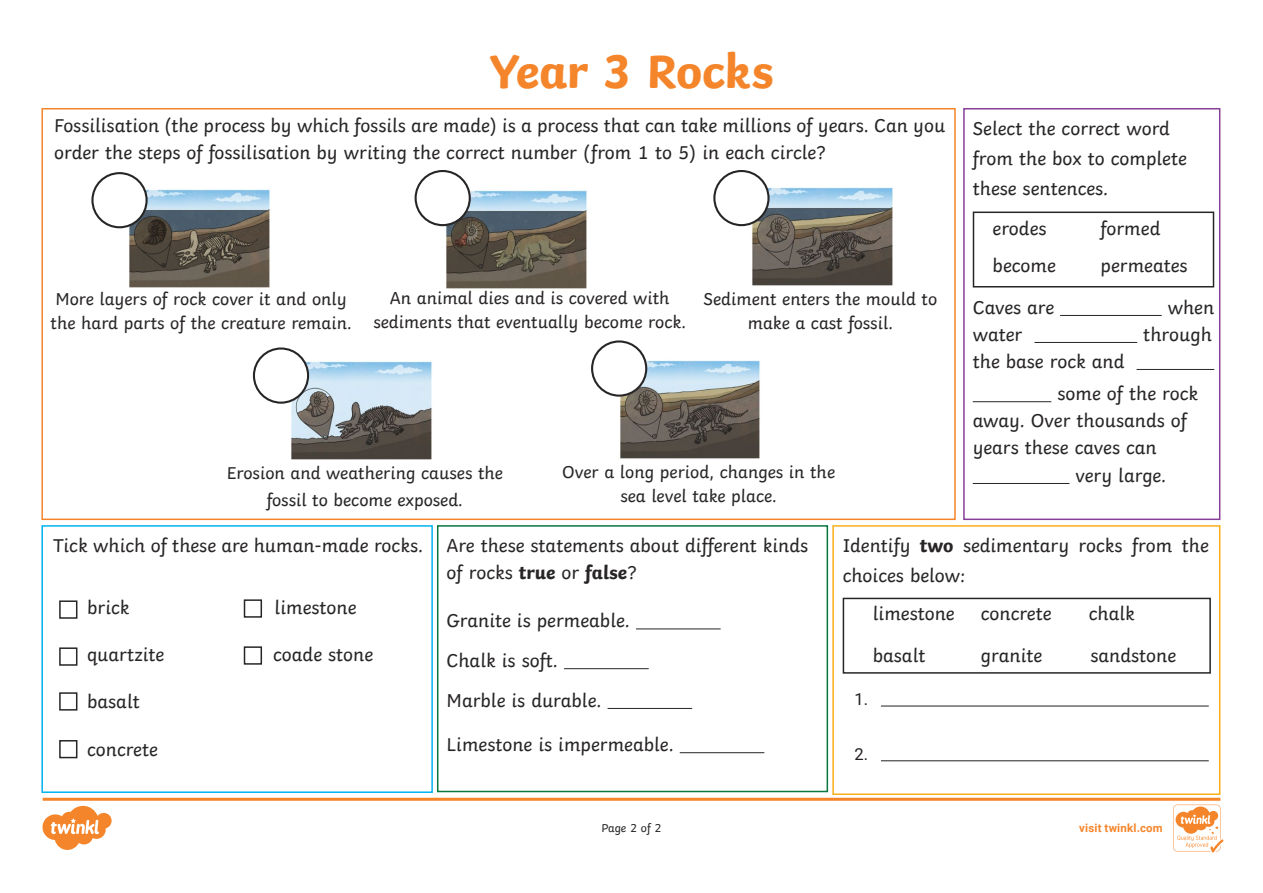
<style>
.page{position:relative;width:1263px;height:893px;background:#fff}
.page>*{position:absolute;margin:0;border:0;box-sizing:border-box;transform-origin:0 0}
.Heading_1{font:700 49.5px "Twinkl";letter-spacing:-.01em;color:#f5852a}
.KS2_Body_Copy{font:19.5px/27px "Twinkl";color:#282526}
.KS1_Body_Copy{font:19.5px "Twinkl";color:#282526}
.KS1_Body_Copy-2{font:18px/24px "Twinkl";color:#282526;text-align:center}
.t1{font:16.5px "Roboto";color:#231f20}
.t2{font:12px "Twinkl";letter-spacing:-.005em;color:#282526}
.t3{font:700 11.4px "Roboto";letter-spacing:.02em;color:#f5852a}
.s1{font-weight:700}
</style>
<div class="page">
<div style="left:41px;top:108px;width:915px;height:412px;border:2px solid #f5852a"></div>
<div style="left:41px;top:525px;width:392px;height:268px;border:2px solid #00b3ef"></div>
<div style="left:437px;top:525px;width:391px;height:267px;border:2px solid #08763f"></div>
<div style="left:832px;top:525px;width:388px;height:270px;border:2px solid #faaf18"></div>
<hr style="left:881px;top:706px;width:328px;height:1px;background:#231f20">
<hr style="left:881px;top:760px;width:328px;height:1px;background:#231f20">
<hr style="left:636px;top:628px;width:85px;height:1px;background:#282526">
<hr style="left:564px;top:668px;width:85px;height:1px;background:#282526">
<hr style="left:607px;top:708px;width:85px;height:1px;background:#282526">
<hr style="left:680px;top:752px;width:84px;height:1px;background:#282526">
<div style="left:963px;top:108px;width:257px;height:412px;border:2px solid #873e97"></div>
<hr style="left:1060px;top:315px;width:102px;height:1px;background:#282526">
<hr style="left:1034px;top:342px;width:103px;height:1px;background:#282526">
<hr style="left:1136px;top:369px;width:78px;height:1px;background:#282526">
<hr style="left:973px;top:401px;width:78px;height:1px;background:#282526">
<hr style="left:973px;top:483px;width:96px;height:1px;background:#282526">
<img style="left:129px;top:189px;width:141px;height:99px">
<div style="left:92px;top:173px;width:55px;height:54px;background:#fff;border-radius:50%"></div>
<div style="left:91px;top:172px;width:57px;height:56px;border:2px solid #282526;border-radius:50%"></div>
<img style="left:291px;top:361px;width:141px;height:99px">
<div style="left:254px;top:349px;width:54px;height:54px;background:#fff;border-radius:50%"></div>
<div style="left:253px;top:347px;width:56px;height:57px;border:2px solid #282526;border-radius:50%"></div>
<img style="left:446px;top:190px;width:141px;height:99px">
<div style="left:416px;top:171px;width:54px;height:54px;background:#fff;border-radius:50%"></div>
<div style="left:415px;top:170px;width:56px;height:56px;border:2px solid #282526;border-radius:50%"></div>
<img style="left:620px;top:360px;width:140px;height:99px">
<div style="left:592px;top:341px;width:54px;height:55px;background:#fff;border-radius:50%"></div>
<div style="left:591px;top:340px;width:56px;height:57px;border:2px solid #282526;border-radius:50%"></div>
<img style="left:752px;top:186px;width:141px;height:100px">
<div style="left:714px;top:171px;width:54px;height:54px;background:#fff;border-radius:50%"></div>
<div style="left:713px;top:170px;width:56px;height:56px;border:2px solid #282526;border-radius:50%"></div>
<div style="left:973px;top:212px;width:241px;height:75px;border:2px solid #282526"></div>
<div style="left:59px;top:600px;width:18px;height:19px;border:2px solid #282526"></div>
<div style="left:59px;top:647px;width:18px;height:19px;border:2px solid #282526"></div>
<div style="left:59px;top:692px;width:18px;height:19px;border:2px solid #282526"></div>
<div style="left:59px;top:740px;width:18px;height:18px;border:2px solid #282526"></div>
<div style="left:244px;top:599px;width:18px;height:19px;border:2px solid #282526"></div>
<div style="left:244px;top:646px;width:18px;height:19px;border:2px solid #282526"></div>
<div style="left:843px;top:598px;width:368px;height:76px;border:2px solid #282526"></div>
<svg style="left:43px;top:798px;width:1180px;height:54px"></svg>
<p class="Heading_1" style="left:489px;top:31px;width:285px">Year 3 Rocks</p>
<p class="KS2_Body_Copy" style="left:54px;top:110px;width:892px">Fossilisation (the process by which fossils are made) is a process that can take millions of years. Can you order the steps of fossilisation by writing the correct number (from 1 to 5) in each circle?</p>
<p class="KS1_Body_Copy-2" style="left:51px;top:286px;width:303px;text-align:left">More layers of rock cover it and only the hard parts of the creature remain.</p>
<p class="KS1_Body_Copy-2" style="left:373px;top:285px;width:314px">An animal dies and is covered with sediments that eventually become rock.</p>
<p class="KS1_Body_Copy-2" style="left:703px;top:286px;width:235px">Sediment enters the mould to make a cast fossil.</p>
<p class="KS1_Body_Copy-2" style="left:227px;top:458px;width:278px;line-height:27px">Erosion and weathering causes the fossil to become exposed.</p>
<p class="KS1_Body_Copy-2" style="left:562px;top:458px;width:274px">Over a long period, changes in the sea level take place.</p>
<p class="KS2_Body_Copy" style="left:973px;top:111px;width:216px;line-height:30px">Select the correct word from the box to complete these sentences.</p>
<p class="KS1_Body_Copy" style="left:992px;top:214px;width:55px">erodes</p>
<p class="KS1_Body_Copy" style="left:1100px;top:214px;width:61px">formed</p>
<p class="KS1_Body_Copy" style="left:992px;top:250px;width:65px">become</p>
<p class="KS1_Body_Copy" style="left:1100px;top:250px;width:88px">permeates</p>
<p class="KS2_Body_Copy" style="left:973px;top:292px;width:83px">Caves are</p>
<p class="KS2_Body_Copy" style="left:1168px;top:292px;width:48px">when</p>
<p class="KS2_Body_Copy" style="left:973px;top:319px;width:51px">water</p>
<p class="KS2_Body_Copy" style="left:1143px;top:319px;width:70px">through</p>
<p class="KS2_Body_Copy" style="left:973px;top:346px;width:153px">the base rock and</p>
<p class="KS2_Body_Copy" style="left:973px;top:378px;width:227px;text-indent:85px">some of the rock away. Over thousands of years these caves can</p>
<p class="KS2_Body_Copy" style="left:1075px;top:460px;width:92px">very large.</p>
<p class="KS2_Body_Copy" style="left:53px;top:530px;width:371px">Tick which of these are human-made rocks.</p>
<p class="KS2_Body_Copy" style="left:87px;top:592px;width:44px">brick</p>
<p class="KS2_Body_Copy" style="left:275px;top:592px;width:83px">limestone</p>
<p class="KS2_Body_Copy" style="left:87px;top:639px;width:79px">quartzite</p>
<p class="KS2_Body_Copy" style="left:273px;top:639px;width:102px">coade stone</p>
<p class="KS2_Body_Copy" style="left:87px;top:687px;width:54px">basalt</p>
<p class="KS2_Body_Copy" style="left:87px;top:734px;width:72px">concrete</p>
<p class="KS2_Body_Copy" style="left:446px;top:530px;width:363px">Are these statements about different kinds of rocks <span class="s1">true</span> or <span class="s1">false</span>?</p>
<p class="KS2_Body_Copy" style="left:446px;top:606px;width:185px">Granite is permeable.</p>
<p class="KS2_Body_Copy" style="left:446px;top:645px;width:113px">Chalk is soft.</p>
<p class="KS2_Body_Copy" style="left:446px;top:685px;width:156px">Marble is durable.</p>
<p class="KS2_Body_Copy" style="left:446px;top:729px;width:229px">Limestone is impermeable.</p>
<p class="KS2_Body_Copy" style="left:843px;top:528px;width:368px;line-height:30px">Identify <span class="s1">two</span> sedimentary rocks from the choices below:</p>
<p class="KS2_Body_Copy" style="left:873px;top:598px;width:83px">limestone</p>
<p class="KS2_Body_Copy" style="left:981px;top:598px;width:72px">concrete</p>
<p class="KS2_Body_Copy" style="left:1089px;top:598px;width:48px">chalk</p>
<p class="KS2_Body_Copy" style="left:873px;top:640px;width:54px">basalt</p>
<p class="KS2_Body_Copy" style="left:981px;top:640px;width:63px">granite</p>
<p class="KS2_Body_Copy" style="left:1090px;top:640px;width:87px">sandstone</p>
<p class="t1" style="left:854px;top:687px;width:15px">1.</p>
<p class="t1" style="left:854px;top:742px;width:15px">2.</p>
<p class="t2" style="left:601px;top:819px;width:62px">Page 2 of 2</p>
<p class="t3" style="left:1079px;top:820px;width:85px">visit twinkl.com</p>
</div>
